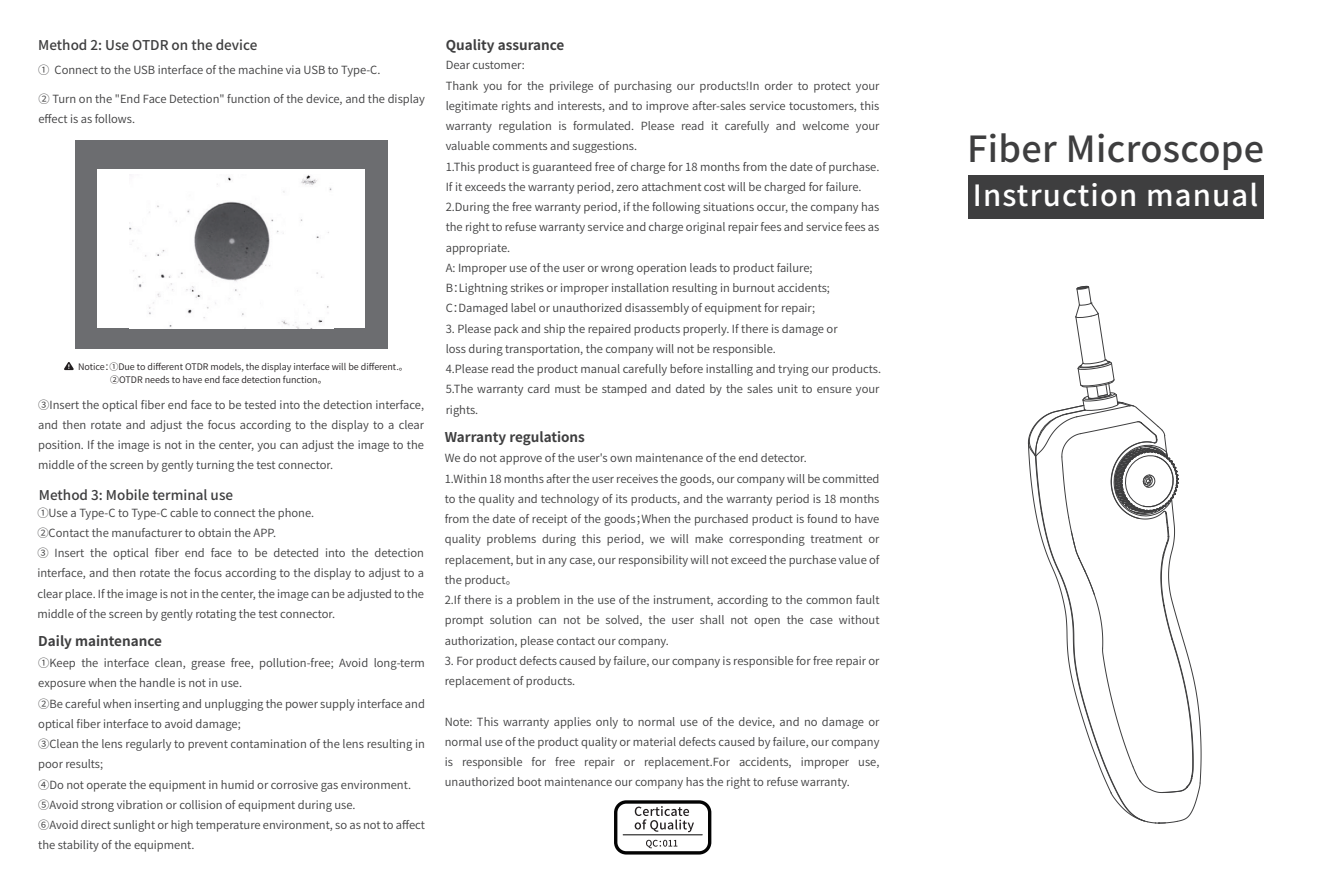
<style>
.page{position:relative;width:1327px;height:893px;background:#fff}
.page>*{position:absolute;margin:0;border:0;box-sizing:border-box;transform-origin:0 0}
.t1{font:500 36px "Source Han Sans CN";letter-spacing:.01em;color:#3e3e3f}
.t2{font:500 29.25px "Source Han Sans CN";letter-spacing:.04em;color:#fff}
.t3{font:700 13.5px "Source Han Sans CN";color:#3e3e3f}
.t4{font:500 13.5px "Source Han Sans CN";color:#3e3e3f}
.t5{font:11.25px/20.2px "Source Han Sans CN";color:#3e3e3f}
.t6{font:9px/13.5px "Source Han Sans CN";color:#231f20}
</style>
<div class="page">
<div style="left:968px;top:175px;width:295px;height:43px;background:#3e3e3f"></div>
<div style="left:614px;top:800px;width:97px;height:54px;border:3px solid #030303;border-radius:11px"></div>
<svg style="left:646px;top:840px;width:31px;height:8px"></svg>
<svg style="left:635px;top:806px;width:59px;height:26px"></svg>
<hr style="left:623px;top:834px;width:79px;height:1px;background:#030303">
<svg style="left:1028px;top:286px;width:173px;height:538px"></svg>
<div style="left:75px;top:140px;width:313px;height:208px;background:#6c6d70"></div>
<div style="left:98px;top:169px;width:267px;height:159px;background:#fff"></div>
<img style="left:130px;top:175px;width:202px;height:153px">
<svg style="left:64px;top:362px;width:10px;height:8px"></svg>
<p class="t4" style="left:38px;top:37px;width:221px">Method 2: Use OTDR on the device</p>
<p class="t5" style="left:38px;top:60px;width:344px">① Connect to the USB interface of the machine via USB to Type-C.</p>
<p class="t5" style="left:38px;top:89px;width:388px">② Turn on the "End Face Detection" function of the device, and the display effect is as follows.</p>
<p class="t6" style="left:110px;top:360px;width:299px;text-indent:-32px">Notice：①Due to different OTDR models, the display interface will be different.。<br>②OTDR needs to have end face detection function。</p>
<p class="t5" style="left:38px;top:395px;width:387px;text-align:justify">③Insert the optical fiber end face to be tested into the detection interface, and then rotate and adjust the focus according to the display to a clear position. If the image is not in the center, you can adjust the image to the middle of the screen by gently turning the test connector.</p>
<p class="t4" style="left:39px;top:488px;width:196px">Method 3: Mobile terminal use</p>
<p class="t5" style="left:37px;top:503px;width:388px">①Use a Type-C to Type-C cable to connect the phone.<br>②Contact the manufacturer to obtain the APP.<br>③ Insert the optical fiber end face to be detected into the detection interface, and then rotate the focus according to the display to adjust to a clear place. If the image is not in the center, the image can be adjusted to the middle of the screen by gently rotating the test connector.</p>
<p class="t3" style="left:38px;top:633px;width:125px">Daily maintenance</p>
<p class="t5" style="left:38px;top:653px;width:388px">①Keep the interface clean, grease free, pollution-free; Avoid long-term exposure when the handle is not in use.<br>②Be careful when inserting and unplugging the power supply interface and optical fiber interface to avoid damage;<br>③Clean the lens regularly to prevent contamination of the lens resulting in poor results;<br>④Do not operate the equipment in humid or corrosive gas environment.<br>⑤Avoid strong vibration or collision of equipment during use.<br>⑥Avoid direct sunlight or high temperature environment, so as not to affect the stability of the equipment.</p>
<p class="t3" style="left:446px;top:37px;width:120px">Quality assurance</p>
<p class="t5" style="left:446px;top:55px;width:435px">Dear customer:<br>Thank you for the privilege of purchasing our products!In order to protect your legitimate rights and interests, and to improve after-sales service tocustomers, this warranty regulation is formulated. Please read it carefully and welcome your valuable comments and suggestions.<br>1.This product is guaranteed free of charge for 18 months from the date of purchase.<br>If it exceeds the warranty period, zero attachment cost will be charged for failure.<br>2.During the free warranty period, if the following situations occur, the company has the right to refuse warranty service and charge original repair fees and service fees as appropriate.<br>A: Improper use of the user or wrong operation leads to product failure;<br>B：Lightning strikes or improper installation resulting in burnout accidents;<br>C：Damaged label or unauthorized disassembly of equipment for repair;</p>
<p class="t5" style="left:446px;top:319px;width:437px">3. Please pack and ship the repaired products properly. If there is damage or<br>loss during transportation, the company will not be responsible.<br>4.Please read the product manual carefully before installing and trying our products.<br>5.The warranty card must be stamped and dated by the sales unit to ensure your rights.</p>
<p class="t3" style="left:445px;top:429px;width:142px">Warranty regulations</p>
<p class="t5" style="left:445px;top:448px;width:436px">We do not approve of the user's own maintenance of the end detector.<br>1.Within 18 months after the user receives the goods, our company will be committed to the quality and technology of its products, and the warranty period is 18 months from the date of receipt of the goods；When the purchased product is found to have quality problems during this period, we will make corresponding treatment or replacement, but in any case, our responsibility will not exceed the purchase value of the product。<br>2.If there is a problem in the use of the instrument, according to the common fault prompt solution can not be solved, the user shall not open the case without authorization, please contact our company.</p>
<p class="t5" style="left:445px;top:651px;width:436px">3. For product defects caused by failure, our company is responsible for free repair or replacement of products.</p>
<p class="t5" style="left:445px;top:712px;width:436px;text-align:justify">Note: This warranty applies only to normal use of the device, and no damage or normal use of the product quality or material defects caused by failure, our company is responsible for free repair or replacement.For accidents, improper use, unauthorized boot maintenance our company has the right to refuse warranty.</p>
<h1 class="t1" style="left:967px;top:129px;width:299px">Fiber Microscope</h1>
<h2 class="t2" style="left:973px;top:179px;width:287px">Instruction manual</h2>
</div>
